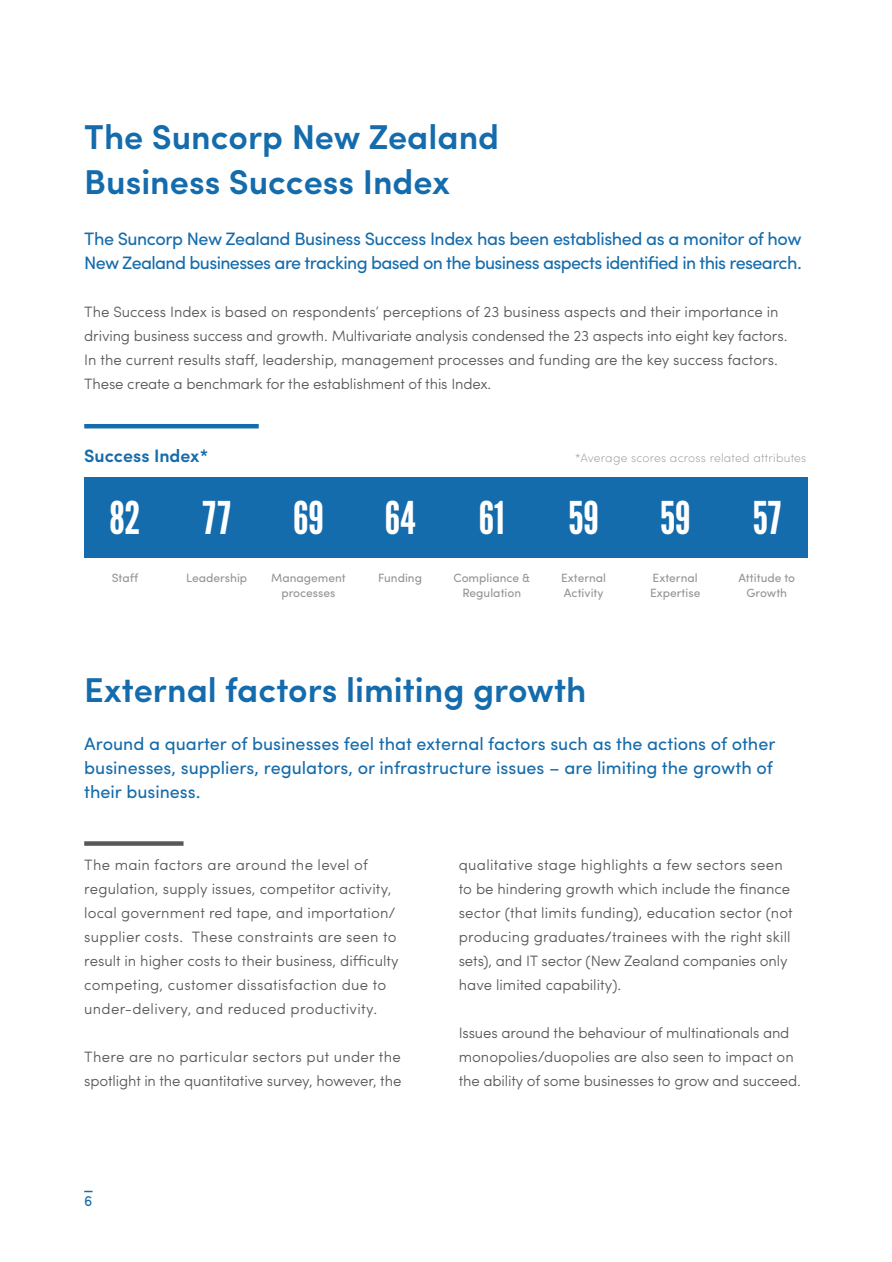
<style>
.page{position:relative;width:892px;height:1262px;background:#fff}
.page>*{position:absolute;margin:0;border:0;box-sizing:border-box;transform-origin:0 0}
.t1{font:45px "League Gothic";color:#fff}
.Heading{font:600 34.5px/45px "Sofia Pro";color:#156cac}
.Heading_White{font:600 34.5px "Sofia Pro";color:#156cac}
.Intro_para{font:18px/24px "Sofia Pro";color:#156cac}
.Heading-2{font:18px/24px "Sofia Pro";letter-spacing:-.035em;color:#156cac}
.mini_heading_yo{font:600 18px "Sofia Pro";color:#156cac}
.BC{font:300 15px/24px "Sofia Pro";color:#57585a}
.Page{font:15px "Sofia Pro";color:#156cac}
.caption_light_grey{font:12px/15px "Sofia Pro";color:#939598;text-align:center}
.caption_light_grey-2{font:200 12px "Sofia Pro";letter-spacing:.02em;color:#939598}
</style>
<div class="page">
<div style="left:84px;top:477px;width:723px;height:80px;background:#156cac"></div>
<hr style="left:84px;top:424px;width:174px;height:4px;background:#156cac">
<svg style="left:84px;top:841px;width:99px;height:4px"></svg>
<p class="Heading" style="left:84px;top:112px;width:416px">The Suncorp New Zealand<br>Business Success Index</p>
<p class="Heading-2" style="left:84px;top:226px;width:718px">The Suncorp New Zealand Business Success Index has been established as a monitor of how<br>New Zealand businesses are tracking based on the business aspects identified in this research.</p>
<p class="BC" style="left:84px;top:299px;width:704px">The Success Index is based on respondents’ perceptions of 23 business aspects and their importance in driving business success and growth. Multivariate analysis condensed the 23 aspects into eight key factors.<br>In the current results staff, leadership, management processes and funding are the key success factors.<br>These create a benchmark for the establishment of this Index.</p>
<p class="mini_heading_yo" style="left:84px;top:441px;width:125px">Success Index*</p>
<p class="caption_light_grey-2" style="left:574px;top:449px;width:233px">*Average scores across related attributes</p>
<p class="t1" style="left:109px;top:490px;width:33px">82</p>
<p class="t1" style="left:203px;top:490px;width:29px">77</p>
<p class="t1" style="left:293px;top:490px;width:32px">69</p>
<p class="t1" style="left:385px;top:490px;width:32px">64</p>
<p class="t1" style="left:478px;top:490px;width:27px">61</p>
<p class="t1" style="left:568px;top:490px;width:32px">59</p>
<p class="t1" style="left:659px;top:490px;width:32px">59</p>
<p class="t1" style="left:752px;top:490px;width:30px">57</p>
<p class="caption_light_grey" style="left:112px;top:569px;width:28px">Staff</p>
<p class="caption_light_grey" style="left:186px;top:569px;width:62px">Leadership</p>
<p class="caption_light_grey" style="left:378px;top:569px;width:45px">Funding</p>
<p class="caption_light_grey" style="left:453px;top:569px;width:78px">Compliance &amp;<br>Regulation</p>
<p class="caption_light_grey" style="left:271px;top:569px;width:76px">Management processes</p>
<p class="caption_light_grey" style="left:738px;top:569px;width:58px">Attitude to<br>Growth</p>
<p class="caption_light_grey" style="left:561px;top:569px;width:47px;text-align:left">External<br>Activity</p>
<p class="caption_light_grey" style="left:649px;top:569px;width:52px;text-align:left">External<br>Expertise</p>
<p class="Heading_White" style="left:84px;top:663px;width:503px">External factors limiting growth</p>
<p class="Intro_para" style="left:84px;top:730px;width:692px">Around a quarter of businesses feel that external factors such as the actions of other businesses, suppliers, regulators, or infrastructure issues – are limiting the growth of their business.</p>
<p class="BC" style="left:84px;top:851px;width:316px">The main factors are around the level of regulation, supply issues, competitor activity, local government red tape, and importation/ supplier costs. These constraints are seen to result in higher costs to their business, difficulty competing, customer dissatisfaction due to under-delivery, and reduced productivity.</p>
<p class="BC" style="left:84px;top:1043px;width:318px">There are no particular sectors put under the spotlight in the quantitative survey, however, the</p>
<p class="Page" style="left:84px;top:1189px;width:10px">6</p>
<p class="BC" style="left:458px;top:851px;width:335px">qualitative stage highlights a few sectors seen to be hindering growth which include the finance sector (that limits funding), education sector (not producing graduates/trainees with the right skill sets), and IT sector (New Zealand companies only have limited capability).</p>
<p class="BC" style="left:458px;top:1019px;width:343px">Issues around the behaviour of multinationals and monopolies/duopolies are also seen to impact on the ability of some businesses to grow and succeed.</p>
</div>
